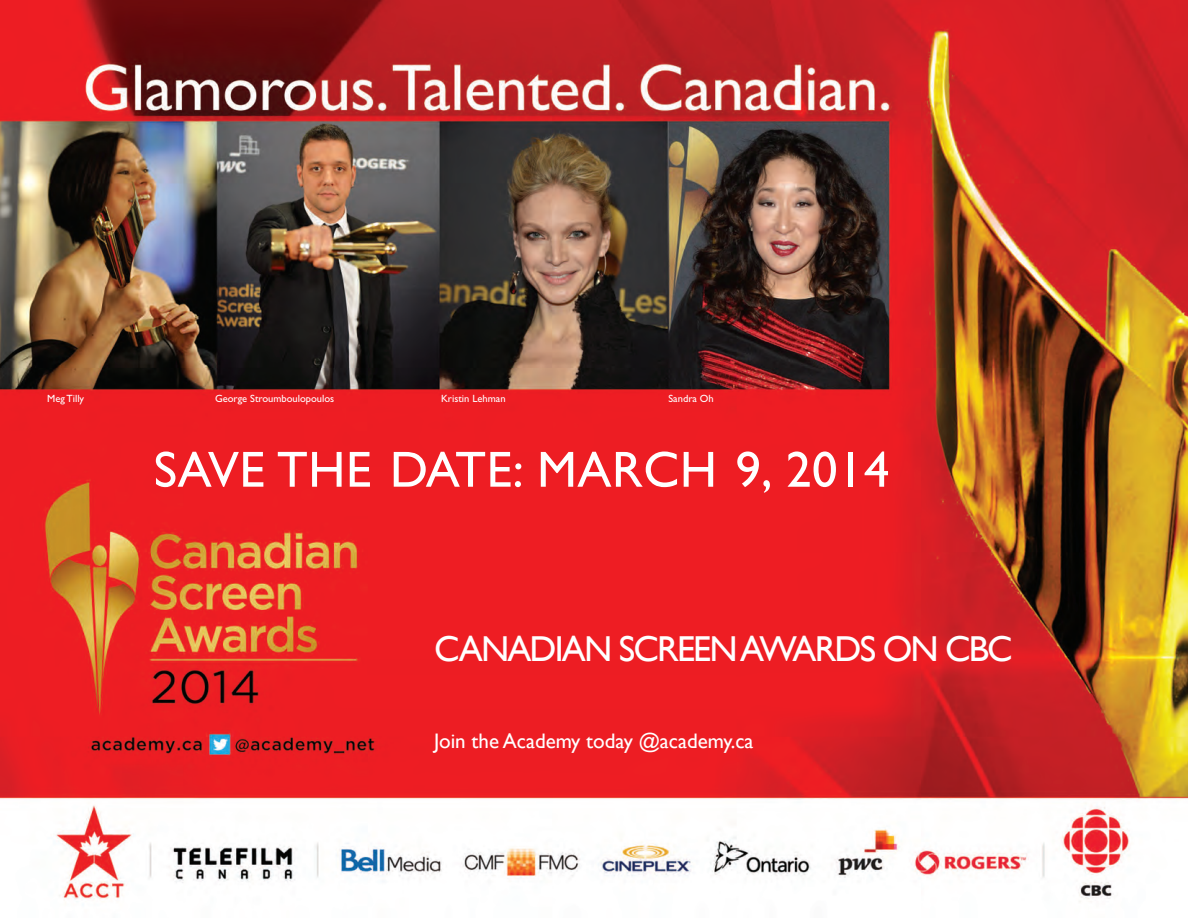
<style>
.page{position:relative;width:1188px;height:918px;background:#fff}
.page>*{position:absolute;margin:0;border:0;box-sizing:border-box;transform-origin:0 0}
.t1{font:51px "Gill Sans";letter-spacing:.01em;color:#fff}
.t2{font:36px "Gill Sans";letter-spacing:-.05em;color:#fff}
.t3{font:21px "Gill Sans";color:#fff}
.t4{font:10.5px "Gill Sans";color:#fff}
</style>
<div class="page">
<img style="left:0;top:0;width:1188px;height:902px">
<p class="t4" style="left:47px;top:393px;width:39px">Meg Tilly</p>
<p class="t4" style="left:215px;top:393px;width:121px">George Stroumboulopoulos</p>
<p class="t4" style="left:441px;top:393px;width:66px">Kristin Lehman</p>
<p class="t4" style="left:668px;top:393px;width:47px">Sandra Oh</p>
<h1 class="t1" style="left:154px;top:440px;width:737px">SAVE THE DATE: MARCH 9, 2014</h1>
<h2 class="t2" style="left:434px;top:628px;width:580px">CANADIAN SCREEN AWARDS ON CBC</h2>
<h3 class="t3" style="left:434px;top:728px;width:321px">Join the Academy today @academy.ca</h3>
</div>
